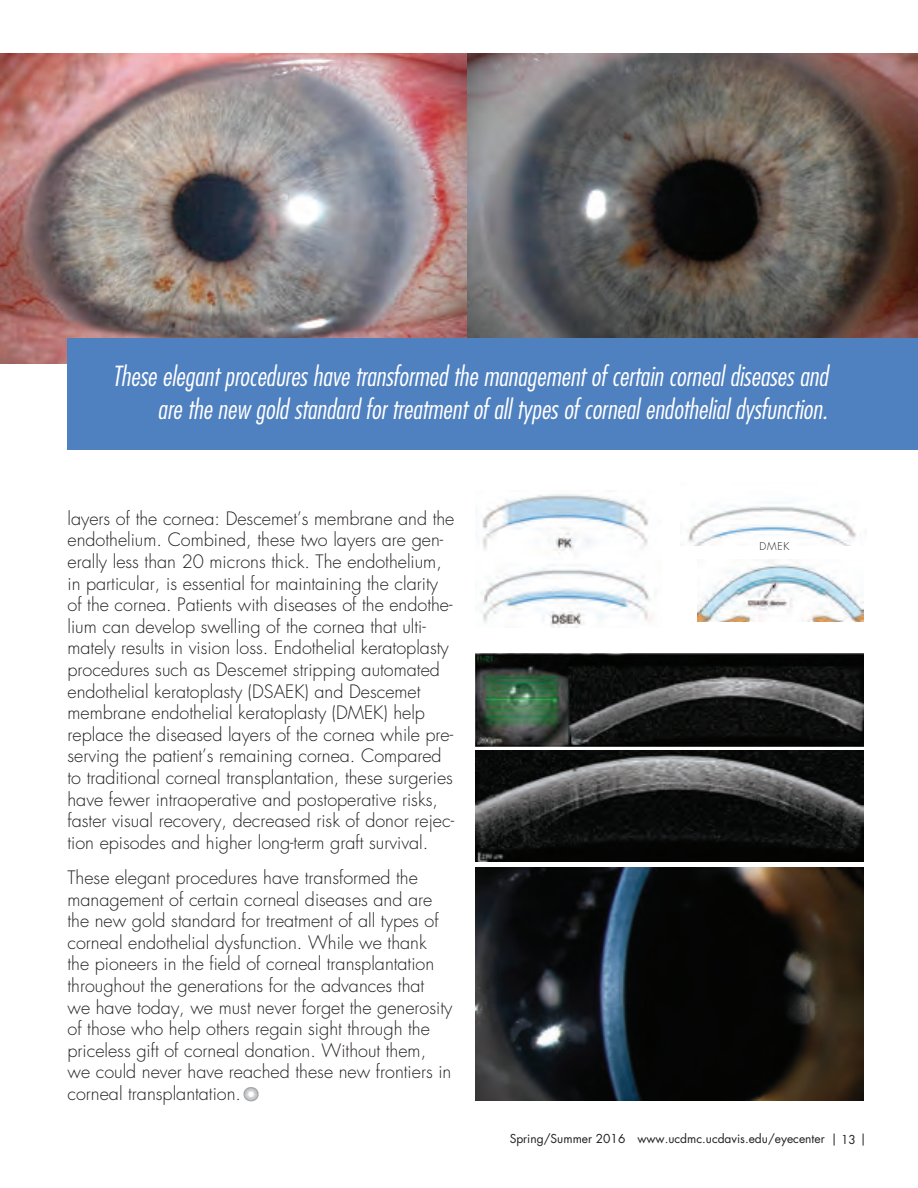
<style>
.page{position:relative;width:918px;height:1188px;background:#fff}
.page>*{position:absolute;margin:0;border:0;box-sizing:border-box;transform-origin:0 0}
.t1{font:italic 300 condensed 27px/33px "Futura";color:#fff;text-align:right}
.t2{font:300 18px/21.6px "Futura";color:#231f20}
.t3{font:12px "Futura";color:#231f20}
.t4{font:300 10.5px "Futura";color:#231f20}
</style>
<div class="page">
<img style="left:0;top:54px;width:918px;height:309px">
<img style="left:476px;top:653px;width:388px;height:93px">
<img style="left:698px;top:559px;width:166px;height:62px">
<img style="left:476px;top:750px;width:388px;height:112px">
<img style="left:476px;top:868px;width:388px;height:232px">
<img style="left:480px;top:490px;width:171px;height:138px">
<svg style="left:243px;top:1087px;width:16px;height:15px"></svg>
<img style="left:688px;top:505px;width:168px;height:41px">
<div style="left:68px;top:338px;width:850px;height:111px;background:#4f80c0"></div>
<h1 class="t1" style="left:112px;top:359px;width:717px">These elegant procedures have transformed the management of certain corneal diseases and are the new gold standard for treatment of all types of corneal endothelial dysfunction.</h1>
<p class="t2" style="left:68px;top:508px;width:388px">layers of the cornea: Descemet’s membrane and the endothelium. Combined, these two layers are gen&shy;erally less than 20 microns thick. The endothelium, in particular, is essential for maintaining the clarity of the cornea. Patients with diseases of the endothe&shy;lium can develop swelling of the cornea that ulti&shy;mately results in vision loss. Endothelial keratoplasty procedures such as Descemet stripping automated endothelial keratoplasty (DSAEK) and Descemet membrane endothelial keratoplasty (DMEK) help replace the diseased layers of the cornea while pre&shy;serving the patient’s remaining cornea. Compared to traditional corneal transplantation, these surgeries have fewer intraoperative and postoperative risks, faster visual recovery, decreased risk of donor rejec&shy;tion episodes and higher long-term graft survival.</p>
<p class="t2" style="left:68px;top:867px;width:386px">These elegant procedures have transformed the management of certain corneal diseases and are the new gold standard for treatment of all types of corneal endothelial dysfunction. While we thank the pioneers in the field of corneal transplantation throughout the generations for the advances that<br>we have today, we must never forget the generosity of those who help others regain sight through the priceless gift of corneal donation. Without them, we could never have reached these new frontiers in corneal transplantation.</p>
<p class="t4" style="left:760px;top:539px;width:31px">DMEK</p>
<p class="t3" style="left:510px;top:1131px;width:358px">Spring/Summer 2016 www.ucdmc.ucdavis.edu/eyecenter | 13 |</p>
</div>
